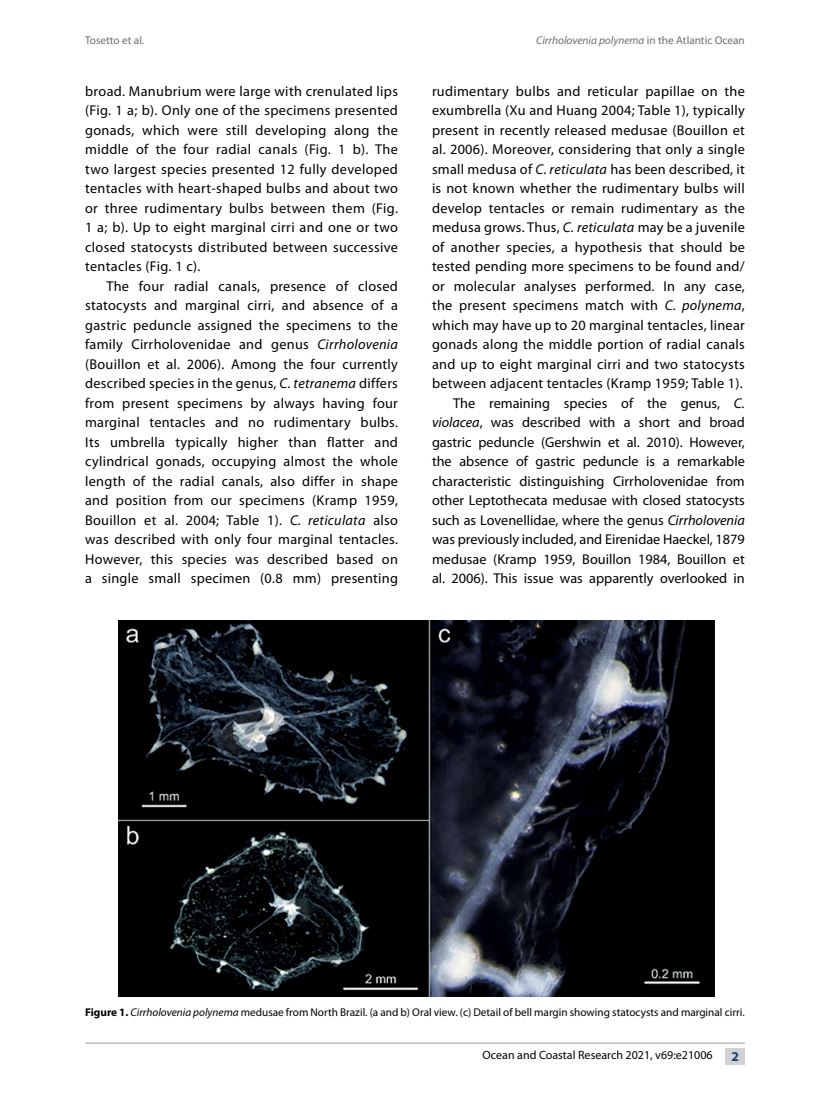
<style>
.page{position:relative;width:830px;height:1106px;background:#fff}
.page>*{position:absolute;margin:0;border:0;box-sizing:border-box;transform-origin:0 0}
.t1{font:14.25px/19.5px "Myriad Pro";letter-spacing:.02em;color:#000;text-align:justify}
.t2{font:700 13.5px "Myriad Pro";color:#134272}
.t3{font:12px "Myriad Pro";color:#000}
.t4{font:11.25px "Myriad Pro";color:#000}
.t5{font:italic 11.25px "Myriad Pro";color:#6d6e71}
.t6{font:11.25px "Myriad Pro";color:#6d6e71}
.s1{font-style:italic}
.s2{font-style:normal}
.s3{font-weight:700}
</style>
<div class="page">
<hr style="left:85px;top:1042px;width:659px;height:1px;background:#9a9a9b">
<div style="left:725px;top:1048px;width:19px;height:16px;background:#d2d2d2"></div>
<img style="left:119px;top:621px;width:595px;height:375px">
<p class="t6" style="left:85px;top:33px;width:61px">Tosetto et al.</p>
<p class="t1" style="left:85px;top:81px;width:314px">broad. Manubrium were large with crenulated lips (Fig. 1 a; b). Only one of the specimens presented gonads, which were still developing along the middle of the four radial canals (Fig. 1 b). The two largest species presented 12 fully developed tentacles with heart-shaped bulbs and about two or three rudimentary bulbs between them (Fig.<br>1 a; b). Up to eight marginal cirri and one or two closed statocysts distributed between successive tentacles (Fig. 1 c).</p>
<p class="t1" style="left:85px;top:276px;width:314px;text-indent:21px">The four radial canals, presence of closed statocysts and marginal cirri, and absence of a gastric peduncle assigned the specimens to the family Cirrholovenidae and genus <span class="s1">Cirrholovenia </span>(Bouillon et al. 2006). Among the four currently described species in the genus, <span class="s1">C. tetranema</span> differs from present specimens by always having four marginal tentacles and no rudimentary bulbs.<br>Its umbrella typically higher than flatter and cylindrical gonads, occupying almost the whole length of the radial canals, also differ in shape and position from our specimens (Kramp 1959, Bouillon et al. 2004; Table 1). <span class="s1">C. reticulata</span> also was described with only four marginal tentacles.<br>However, this species was described based on a single small specimen (0.8 mm) presenting</p>
<p class="t5" style="left:536px;top:33px;width:210px">Cirrholovenia polynema <span class="s2">in the Atlantic Ocean</span></p>
<p class="t1" style="left:432px;top:81px;width:314px;text-align:right">rudimentary bulbs and reticular papillae on the exumbrella (Xu and Huang 2004; Table 1), typically present in recently released medusae (Bouillon et al. 2006). Moreover, considering that only a single small medusa of <span class="s1">C. reticulata</span> has been described, it is not known whether the rudimentary bulbs will develop tentacles or remain rudimentary as the medusa grows. Thus, <span class="s1">C. reticulata</span> may be a juvenile of another species, a hypothesis that should be tested pending more specimens to be found and/ or molecular analyses performed. In any case, the present specimens match with <span class="s1">C. polynema</span>, which may have up to 20 marginal tentacles, linear gonads along the middle portion of radial canals and up to eight marginal cirri and two statocysts between adjacent tentacles (Kramp 1959; Table 1).<br>The remaining species of the genus, <span class="s1">C. violacea</span>, was described with a short and broad gastric peduncle (Gershwin et al. 2010). However, the absence of gastric peduncle is a remarkable characteristic distinguishing Cirrholovenidae from other Leptothecata medusae with closed statocysts such as Lovenellidae, where the genus <span class="s1">Cirrholovenia </span>was previously included, and Eirenidae Haeckel, 1879 medusae (Kramp 1959, Bouillon 1984, Bouillon et al. 2006). This issue was apparently overlooked in</p>
<p class="t4" style="left:85px;top:1004px;width:661px"><span class="s3">Figure 1.</span> <span class="s1">Cirrholovenia polynema</span> medusae from North Brazil. (a and b) Oral view. (c) Detail of bell margin showing statocysts and marginal cirri.</p>
<p class="t3" style="left:482px;top:1048px;width:231px">Ocean and Coastal Research 2021, v69:e21006</p>
<p class="t2" style="left:731px;top:1047px;width:9px">2</p>
</div>
